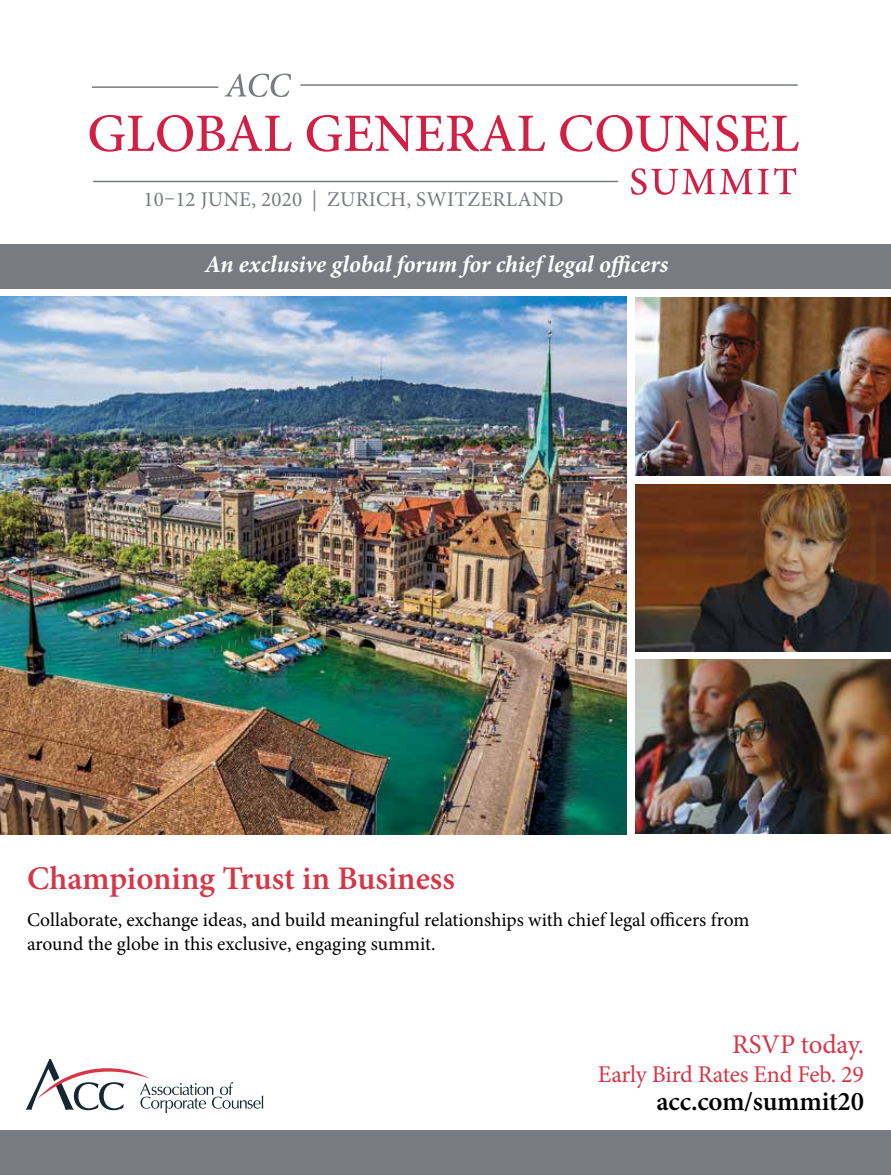
<style>
.page{position:relative;width:891px;height:1175px;background:#fff}
.page>*{position:absolute;margin:0;border:0;box-sizing:border-box;transform-origin:0 0}
.t1{font:600 33px "Minion Pro";color:#d73647}
.t2{font:600 27px "Minion Pro";letter-spacing:-.01em;color:#000}
.t3{font:27px "Minion Pro";letter-spacing:-.01em;color:#d73647}
.t4{font:italic 700 24px "Minion Pro";letter-spacing:-.005em;color:#fff}
.t5{font:24px "Minion Pro";letter-spacing:-.015em;color:#d73647}
.t6{font:21px "Minion Pro";letter-spacing:.01em;color:#787c82}
.t7{font:19.5px/24px "Minion Pro";color:#000}
</style>
<div class="page">
<img style="left:0;top:296px;width:627px;height:538px">
<svg style="left:26px;top:1058px;width:237px;height:54px"></svg>
<svg style="left:90px;top:115px;width:202px;height:37px"></svg>
<svg style="left:307px;top:115px;width:238px;height:37px"></svg>
<svg style="left:560px;top:115px;width:239px;height:37px"></svg>
<svg style="left:225px;top:74px;width:66px;height:23px"></svg>
<svg style="left:631px;top:168px;width:165px;height:27px"></svg>
<hr style="left:300px;top:84px;width:498px;height:2px;background:#787c82">
<hr style="left:92px;top:86px;width:126px;height:2px;background:#787c82">
<hr style="left:93px;top:181px;width:525px;height:1px;background:#787c82">
<img style="left:635px;top:298px;width:256px;height:177px">
<img style="left:635px;top:484px;width:256px;height:167px">
<img style="left:635px;top:659px;width:256px;height:174px">
<div style="left:0;top:244px;width:891px;height:45px;background:#787c82"></div>
<div style="left:0;top:1130px;width:891px;height:44px;background:#787c82"></div>
<p class="t6" style="left:144px;top:185px;width:421px">10–12 JUNE, 2020 | ZURICH, SWITZERLAND</p>
<p class="t4" style="left:205px;top:247px;width:465px">An exclusive global forum for chief legal officers</p>
<h1 class="t1" style="left:27px;top:856px;width:429px">Championing Trust in Business</h1>
<p class="t7" style="left:27px;top:908px;width:724px">Collaborate, exchange ideas, and build meaningful relationships with chief legal officers from around the globe in this exclusive, engaging summit.</p>
<h2 class="t3" style="left:732px;top:1026px;width:133px">RSVP today.</h2>
<p class="t5" style="left:598px;top:1058px;width:268px">Early Bird Rates End Feb. 29</p>
<h2 class="t2" style="left:657px;top:1083px;width:209px">acc.com/summit20</h2>
</div>
